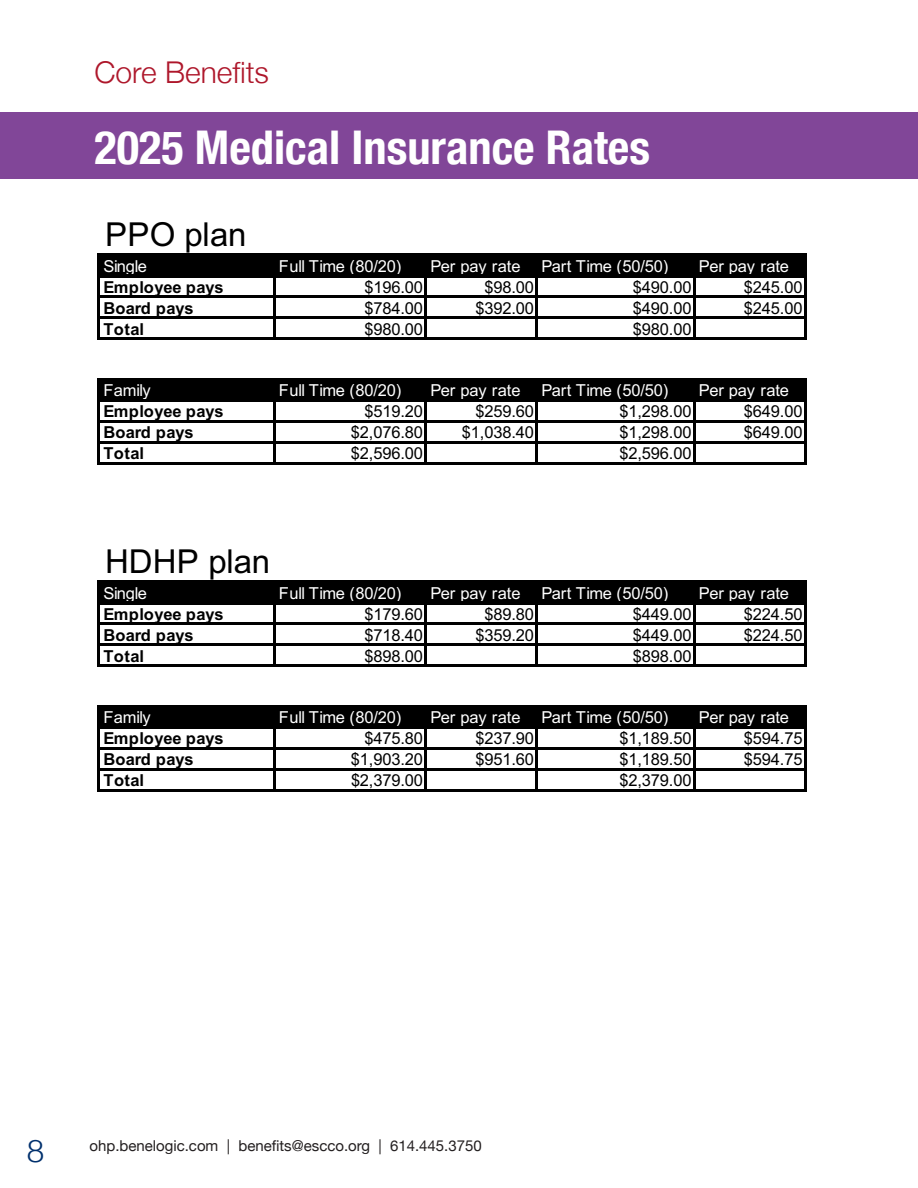
<style>
.page{position:relative;width:918px;height:1188px;background:#fff}
.page>*{position:absolute;margin:0;border:0;box-sizing:border-box;transform-origin:0 0}
.t1{font:700 condensed 46.5px "Helvetica Neue";color:#fff}
.t2{font:33px "Arial";letter-spacing:.005em;color:#000}
.t3{font:300 31.5px "Helvetica Neue";color:#00306d}
.t4{font:300 30px "Helvetica Neue";color:#ae172b}
.t5{font:16.5px "Arial";letter-spacing:-.01em;color:#000}
.t6{font:16.5px "Arial";letter-spacing:-.01em;color:#fff}
.t7{font:700 16.5px "Arial";letter-spacing:-.005em;color:#000}
.t8{font:15px "Helvetica Neue";color:#231f20}
</style>
<div class="page">
<div style="left:0;top:112px;width:918px;height:67px;background:#814698"></div>
<div style="left:100px;top:255px;width:707px;height:23px;background:#000"></div>
<div style="left:100px;top:380px;width:707px;height:22px;background:#000"></div>
<div style="left:100px;top:582px;width:707px;height:22px;background:#000"></div>
<div style="left:100px;top:706px;width:707px;height:23px;background:#000"></div>
<hr style="left:98px;top:254px;width:2px;height:86px;background:#000">
<hr style="left:273px;top:256px;width:3px;height:84px;background:#000">
<svg style="left:424px;top:278px;width:4px;height:60px"></svg>
<hr style="left:536px;top:256px;width:2px;height:84px;background:#000">
<hr style="left:693px;top:256px;width:3px;height:84px;background:#000">
<hr style="left:804px;top:256px;width:3px;height:84px;background:#000">
<hr style="left:98px;top:378px;width:2px;height:87px;background:#000">
<hr style="left:273px;top:381px;width:3px;height:84px;background:#000">
<svg style="left:424px;top:402px;width:3px;height:60px"></svg>
<hr style="left:536px;top:381px;width:2px;height:84px;background:#000">
<hr style="left:693px;top:381px;width:3px;height:84px;background:#000">
<hr style="left:804px;top:381px;width:3px;height:84px;background:#000">
<hr style="left:98px;top:580px;width:2px;height:88px;background:#000">
<hr style="left:273px;top:584px;width:3px;height:84px;background:#000">
<svg style="left:424px;top:604px;width:4px;height:60px"></svg>
<hr style="left:536px;top:584px;width:2px;height:84px;background:#000">
<hr style="left:693px;top:584px;width:3px;height:84px;background:#000">
<hr style="left:804px;top:584px;width:3px;height:84px;background:#000">
<hr style="left:98px;top:705px;width:2px;height:87px;background:#000">
<hr style="left:273px;top:708px;width:3px;height:84px;background:#000">
<svg style="left:424px;top:729px;width:3px;height:60px"></svg>
<hr style="left:536px;top:708px;width:2px;height:84px;background:#000">
<hr style="left:693px;top:708px;width:3px;height:84px;background:#000">
<hr style="left:804px;top:708px;width:3px;height:84px;background:#000">
<hr style="left:100px;top:254px;width:707px;height:2px;background:#000">
<hr style="left:100px;top:296px;width:707px;height:2px;background:#000">
<svg style="left:100px;top:316px;width:704px;height:4px;fill:#000"></svg>
<hr style="left:100px;top:338px;width:707px;height:2px;background:#000">
<hr style="left:100px;top:378px;width:707px;height:3px;background:#000">
<hr style="left:100px;top:420px;width:707px;height:3px;background:#000">
<hr style="left:100px;top:441px;width:707px;height:3px;background:#000">
<hr style="left:100px;top:462px;width:707px;height:3px;background:#000">
<hr style="left:100px;top:580px;width:707px;height:4px;background:#000">
<svg style="left:100px;top:622px;width:704px;height:4px;fill:#000"></svg>
<hr style="left:100px;top:644px;width:707px;height:2px;background:#000">
<svg style="left:100px;top:664px;width:707px;height:4px;fill:#000"></svg>
<hr style="left:100px;top:705px;width:707px;height:3px;background:#000">
<hr style="left:100px;top:747px;width:707px;height:3px;background:#000">
<hr style="left:100px;top:768px;width:707px;height:3px;background:#000">
<hr style="left:100px;top:789px;width:707px;height:3px;background:#000">
<p class="t4" style="left:94px;top:48px;width:176px">Core Benefits</p>
<p class="t1" style="left:94px;top:109px;width:557px">2025 Medical Insurance Rates</p>
<p class="t2" style="left:105px;top:212px;width:143px">PPO plan</p>
<p class="t6" style="left:104px;top:254px;width:45px">Single</p>
<p class="t6" style="left:279px;top:254px;width:124px">Full Time (80/20)</p>
<p class="t6" style="left:430px;top:254px;width:92px">Per pay rate</p>
<p class="t6" style="left:541px;top:254px;width:128px">Part Time (50/50)</p>
<p class="t6" style="left:699px;top:254px;width:92px">Per pay rate</p>
<p class="t7" style="left:103px;top:275px;width:122px">Employee pays</p>
<p class="t5" style="left:364px;top:275px;width:60px">$196.00</p>
<p class="t5" style="left:484px;top:275px;width:51px">$98.00</p>
<p class="t5" style="left:633px;top:275px;width:60px">$490.00</p>
<p class="t5" style="left:744px;top:275px;width:60px">$245.00</p>
<p class="t7" style="left:103px;top:296px;width:92px">Board pays</p>
<p class="t5" style="left:364px;top:296px;width:60px">$784.00</p>
<p class="t5" style="left:475px;top:296px;width:60px">$392.00</p>
<p class="t5" style="left:633px;top:296px;width:60px">$490.00</p>
<p class="t5" style="left:744px;top:296px;width:60px">$245.00</p>
<p class="t7" style="left:103px;top:317px;width:42px">Total</p>
<p class="t5" style="left:364px;top:317px;width:60px">$980.00</p>
<p class="t5" style="left:633px;top:317px;width:60px">$980.00</p>
<p class="t6" style="left:103px;top:379px;width:49px">Family</p>
<p class="t6" style="left:279px;top:379px;width:124px">Full Time (80/20)</p>
<p class="t6" style="left:430px;top:379px;width:92px">Per pay rate</p>
<p class="t6" style="left:541px;top:379px;width:128px">Part Time (50/50)</p>
<p class="t6" style="left:699px;top:379px;width:92px">Per pay rate</p>
<p class="t7" style="left:103px;top:400px;width:122px">Employee pays</p>
<p class="t5" style="left:364px;top:400px;width:60px">$519.20</p>
<p class="t5" style="left:475px;top:400px;width:60px">$259.60</p>
<p class="t5" style="left:619px;top:400px;width:74px">$1,298.00</p>
<p class="t5" style="left:744px;top:400px;width:60px">$649.00</p>
<p class="t7" style="left:103px;top:421px;width:92px">Board pays</p>
<p class="t5" style="left:351px;top:421px;width:74px">$2,076.80</p>
<p class="t5" style="left:462px;top:421px;width:74px">$1,038.40</p>
<p class="t5" style="left:619px;top:421px;width:74px">$1,298.00</p>
<p class="t5" style="left:744px;top:421px;width:60px">$649.00</p>
<p class="t7" style="left:103px;top:442px;width:42px">Total</p>
<p class="t5" style="left:351px;top:442px;width:74px">$2,596.00</p>
<p class="t5" style="left:619px;top:442px;width:74px">$2,596.00</p>
<p class="t2" style="left:105px;top:539px;width:167px">HDHP plan</p>
<p class="t6" style="left:104px;top:581px;width:45px">Single</p>
<p class="t6" style="left:279px;top:581px;width:124px">Full Time (80/20)</p>
<p class="t6" style="left:430px;top:581px;width:92px">Per pay rate</p>
<p class="t6" style="left:541px;top:581px;width:128px">Part Time (50/50)</p>
<p class="t6" style="left:699px;top:581px;width:92px">Per pay rate</p>
<p class="t7" style="left:103px;top:602px;width:122px">Employee pays</p>
<p class="t5" style="left:364px;top:602px;width:60px">$179.60</p>
<p class="t5" style="left:484px;top:602px;width:51px">$89.80</p>
<p class="t5" style="left:633px;top:602px;width:60px">$449.00</p>
<p class="t5" style="left:744px;top:602px;width:60px">$224.50</p>
<p class="t7" style="left:103px;top:623px;width:92px">Board pays</p>
<p class="t5" style="left:364px;top:623px;width:60px">$718.40</p>
<p class="t5" style="left:475px;top:623px;width:60px">$359.20</p>
<p class="t5" style="left:633px;top:623px;width:60px">$449.00</p>
<p class="t5" style="left:744px;top:623px;width:60px">$224.50</p>
<p class="t7" style="left:103px;top:644px;width:42px">Total</p>
<p class="t5" style="left:364px;top:644px;width:60px">$898.00</p>
<p class="t5" style="left:633px;top:644px;width:60px">$898.00</p>
<p class="t6" style="left:103px;top:706px;width:49px">Family</p>
<p class="t6" style="left:279px;top:706px;width:124px">Full Time (80/20)</p>
<p class="t6" style="left:430px;top:706px;width:92px">Per pay rate</p>
<p class="t6" style="left:541px;top:706px;width:128px">Part Time (50/50)</p>
<p class="t6" style="left:699px;top:706px;width:92px">Per pay rate</p>
<p class="t7" style="left:103px;top:727px;width:122px">Employee pays</p>
<p class="t5" style="left:364px;top:727px;width:60px">$475.80</p>
<p class="t5" style="left:475px;top:727px;width:60px">$237.90</p>
<p class="t5" style="left:619px;top:727px;width:74px">$1,189.50</p>
<p class="t5" style="left:744px;top:727px;width:60px">$594.75</p>
<p class="t7" style="left:103px;top:748px;width:92px">Board pays</p>
<p class="t5" style="left:351px;top:748px;width:74px">$1,903.20</p>
<p class="t5" style="left:475px;top:748px;width:60px">$951.60</p>
<p class="t5" style="left:619px;top:748px;width:74px">$1,189.50</p>
<p class="t5" style="left:744px;top:748px;width:60px">$594.75</p>
<p class="t7" style="left:104px;top:769px;width:42px">Total</p>
<p class="t5" style="left:351px;top:769px;width:74px">$2,379.00</p>
<p class="t5" style="left:620px;top:769px;width:74px">$2,379.00</p>
<h3 class="t3" style="left:27px;top:1125px;width:19px">8</h3>
<p class="t8" style="left:90px;top:1135px;width:394px">ohp.benelogic.com | benefits@escco.org | 614.445.3750</p>
</div>
